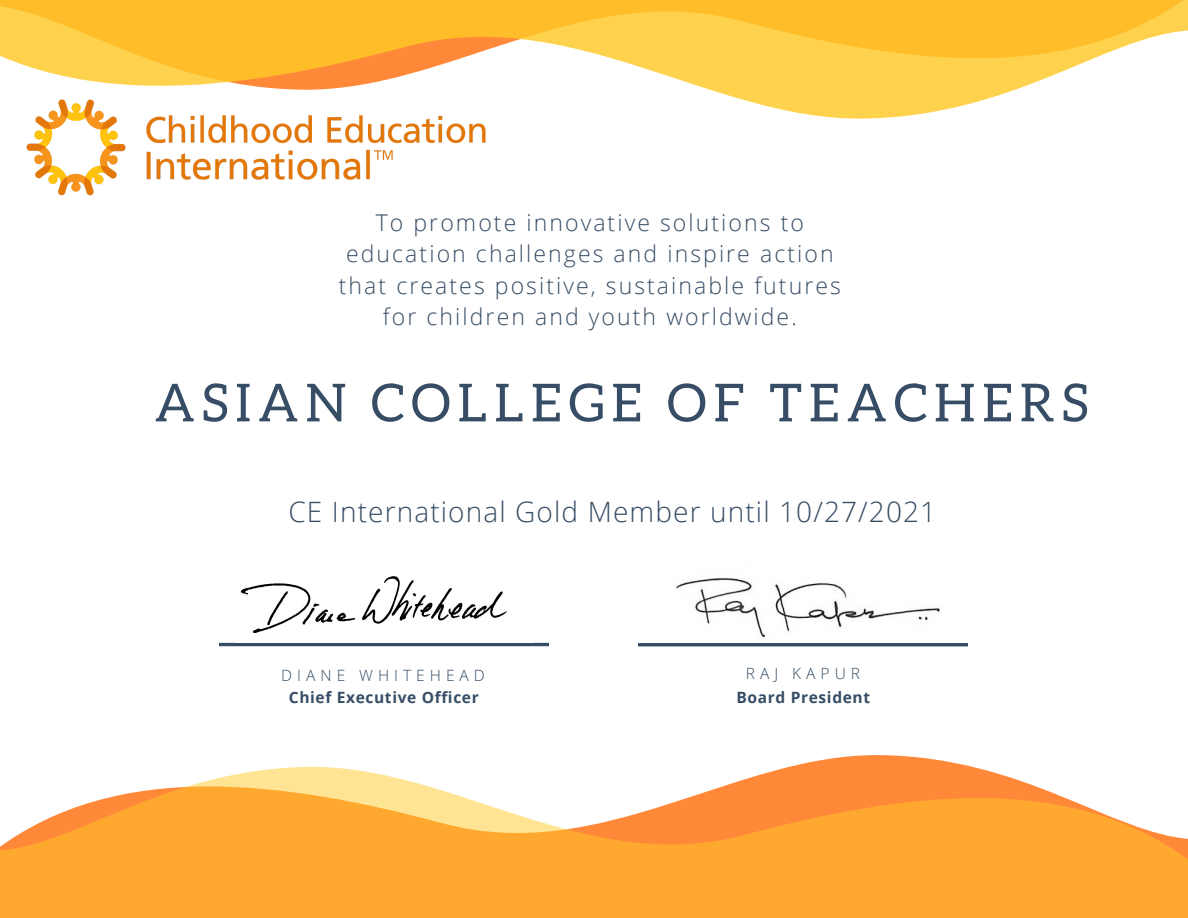
<style>
.page{position:relative;width:1188px;height:918px;background:#fff}
.page>*{position:absolute;margin:0;border:0;box-sizing:border-box;transform-origin:0 0}
.t1{font:52.5px "Aleo";letter-spacing:.13em;color:#364d65}
.t2{font:300 28.05px "Open Sans";letter-spacing:.04em;color:#364d65}
.t3{font:300 23.1px "Open Sans";letter-spacing:.09em;color:#364d65}
.t4{font:700 15.6px "Open Sans";letter-spacing:.04em;color:#364d65}
.t5{font:300 15.6px "Open Sans";letter-spacing:.32em;color:#364d65}
</style>
<div class="page">
<svg style="left:797px;top:755px;width:168px;height:10px;fill:#ff8839"></svg>
<svg style="left:0;top:765px;width:1188px;height:153px;fill:#ffa830"></svg>
<svg style="left:0;top:0;width:1188px;height:119px"></svg>
<img style="left:229px;top:576px;width:310px;height:71px">
<svg style="left:220px;top:643px;width:328px;height:3px"></svg>
<div style="left:235px;top:634px;width:298px;height:9px;background:#fff"></div>
<svg style="left:639px;top:643px;width:328px;height:3px"></svg>
<img style="left:0;top:74px;width:512px;height:122px">
<img style="left:676px;top:577px;width:264px;height:61px">
<p class="t3" style="left:376px;top:206px;width:430px">To promote innovative solutions to</p>
<p class="t3" style="left:346px;top:238px;width:489px">education challenges and inspire action</p>
<p class="t3" style="left:339px;top:269px;width:504px">that creates positive, sustainable futures</p>
<p class="t3" style="left:383px;top:301px;width:415px">for children and youth worldwide.</p>
<p class="t1" style="left:154px;top:373px;width:935px">ASIAN COLLEGE OF TEACHERS</p>
<p class="t2" style="left:288px;top:492px;width:649px">CE International Gold Member until 10/27/2021</p>
<p class="t5" style="left:281px;top:664px;width:205px">DIANE WHITEHEAD</p>
<p class="t4" style="left:289px;top:686px;width:191px">Chief Executive Officer</p>
<p class="t5" style="left:746px;top:663px;width:116px">RAJ KAPUR</p>
<p class="t4" style="left:737px;top:686px;width:135px">Board President</p>
</div>
